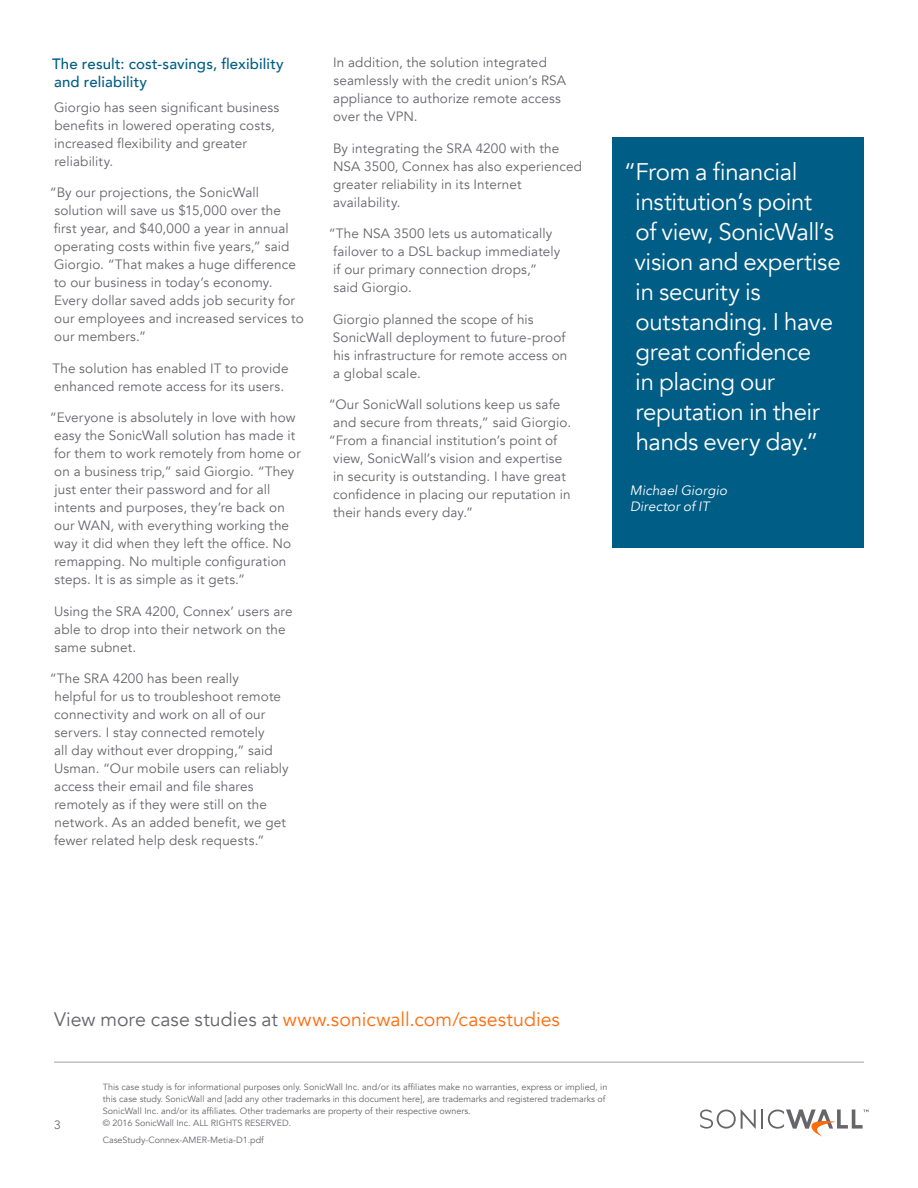
<style>
.page{position:relative;width:918px;height:1188px;background:#fff}
.page>*{position:absolute;margin:0;border:0;box-sizing:border-box;transform-origin:0 0}
.t1{font:24px/30px "Avenir";letter-spacing:-.015em;color:#fff}
.t2{font:19.5px "Avenir";letter-spacing:.005em;color:#ff6c0c}
.t3{font:500 15px "Avenir";letter-spacing:.01em;color:#005d85}
.t4{font:13.5px/18px "Avenir";letter-spacing:.01em;color:#65656a}
.t5{font:italic 13.5px/16.2px "Avenir";letter-spacing:.01em;color:#fff}
.t6{font:12px "Avenir";color:#65656a}
.t7{font:9px/12px "Avenir";color:#65656a}
.s1{color:#65656a}
</style>
<div class="page">
<hr style="left:54px;top:1062px;width:810px;height:1px;background:#a3a3a5">
<hr style="left:761px;top:1109px;width:2px;height:20px;background:#65656a">
<svg style="left:700px;top:1110px;width:56px;height:19px"></svg>
<svg style="left:768px;top:1109px;width:100px;height:28px"></svg>
<div style="left:612px;top:138px;width:252px;height:410px;background:#005d85"></div>
<p class="t3" style="left:52px;top:51px;width:233px">The result: cost-savings, flexibility</p>
<p class="t3" style="left:54px;top:69px;width:95px">and reliability</p>
<p class="t4" style="left:54px;top:98px;width:227px">Giorgio has seen significant business benefits in lowered operating costs, increased flexibility and greater</p>
<p class="t4" style="left:54px;top:152px;width:61px">reliability.</p>
<p class="t4" style="left:54px;top:184px;width:228px;text-indent:-5px">“By our projections, the SonicWall solution will save us $15,000 over the</p>
<p class="t4" style="left:54px;top:220px;width:237px">first year, and $40,000 a year in annual operating costs within five years,” said</p>
<p class="t4" style="left:54px;top:256px;width:251px">Giorgio. “That makes a huge difference to our business in today’s economy.<br>Every dollar saved adds job security for our employees and increased services to our members.”</p>
<p class="t4" style="left:52px;top:359px;width:238px">The solution has enabled IT to provide enhanced remote access for its users.</p>
<p class="t4" style="left:54px;top:409px;width:248px;text-indent:-4px">“Everyone is absolutely in love with how easy the SonicWall solution has made it for them to work remotely from home or on a business trip,” said Giorgio. “They just enter their password and for all intents and purposes, they’re back on our WAN, with everything working the</p>
<p class="t4" style="left:54px;top:535px;width:239px">way it did when they left the office. No remapping. No multiple configuration</p>
<p class="t4" style="left:54px;top:571px;width:192px">steps. It is as simple as it gets.”</p>
<p class="t4" style="left:54px;top:602px;width:240px">Using the SRA 4200, Connex’ users are able to drop into their network on the same subnet.</p>
<p class="t4" style="left:54px;top:670px;width:236px;text-indent:-4px">“The SRA 4200 has been really<br>helpful for us to troubleshoot remote connectivity and work on all of our servers. I stay connected remotely<br>all day without ever dropping,” said Usman. “Our mobile users can reliably</p>
<p class="t4" style="left:54px;top:778px;width:201px">access their email and file shares</p>
<p class="t4" style="left:54px;top:796px;width:214px">remotely as if they were still on the</p>
<p class="t4" style="left:54px;top:814px;width:233px">network. As an added benefit, we get</p>
<p class="t4" style="left:54px;top:832px;width:212px">fewer related help desk requests.”</p>
<p class="t4" style="left:333px;top:54px;width:215px">In addition, the solution integrated</p>
<p class="t4" style="left:333px;top:72px;width:234px">seamlessly with the credit union’s RSA</p>
<p class="t4" style="left:333px;top:90px;width:229px">appliance to authorize remote access</p>
<p class="t4" style="left:333px;top:108px;width:86px">over the VPN.</p>
<p class="t4" style="left:333px;top:139px;width:251px">By integrating the SRA 4200 with the<br>NSA 3500, Connex has also experienced greater reliability in its Internet availability.</p>
<p class="t4" style="left:329px;top:225px;width:225px">“The NSA 3500 lets us automatically</p>
<p class="t4" style="left:333px;top:243px;width:229px">failover to a DSL backup immediately</p>
<p class="t4" style="left:333px;top:261px;width:205px">if our primary connection drops,”</p>
<p class="t4" style="left:333px;top:279px;width:80px">said Giorgio.</p>
<p class="t4" style="left:333px;top:310px;width:202px">Giorgio planned the scope of his</p>
<p class="t4" style="left:333px;top:328px;width:234px">SonicWall deployment to future-proof</p>
<p class="t4" style="left:333px;top:346px;width:236px">his infrastructure for remote access on</p>
<p class="t4" style="left:333px;top:364px;width:89px">a global scale.</p>
<p class="t4" style="left:333px;top:396px;width:239px;text-indent:-4px">“Our SonicWall solutions keep us safe and secure from threats,” said Giorgio.</p>
<p class="t4" style="left:329px;top:432px;width:230px">“From a financial institution’s point of</p>
<p class="t4" style="left:333px;top:450px;width:231px">view, SonicWall’s vision and expertise</p>
<p class="t4" style="left:333px;top:468px;width:234px">in security is outstanding. I have great</p>
<p class="t4" style="left:333px;top:486px;width:239px">confidence in placing our reputation in</p>
<p class="t4" style="left:333px;top:504px;width:142px">their hands every day.”</p>
<p class="t1" style="left:624px;top:157px;width:175px">“From a financial</p>
<p class="t1" style="left:634px;top:187px;width:208px">institution’s point<br>of view, SonicWall’s vision and expertise in security is outstanding. I have</p>
<p class="t1" style="left:636px;top:337px;width:177px">great confidence</p>
<h2 class="t1" style="left:635px;top:367px;width:186px">in placing our reputation in their hands every day.”</h2>
<p class="t5" style="left:630px;top:482px;width:99px">Michael Giorgio<br>Director of IT</p>
<h2 class="t2" style="left:54px;top:1008px;width:507px"><span class="s1">View more case studies at</span> www.sonicwall.com/casestudies</h2>
<p class="t6" style="left:54px;top:1117px;width:8px">3</p>
<p class="t7" style="left:103px;top:1081px;width:506px">This case study is for informational purposes only. SonicWall Inc. and/or its affiliates make no warranties, express or implied, in</p>
<p class="t7" style="left:103px;top:1093px;width:504px">this case study. SonicWall and [add any other trademarks in this document here], are trademarks and registered trademarks of</p>
<p class="t7" style="left:103px;top:1105px;width:369px">SonicWall Inc. and/or its affiliates. Other trademarks are property of their respective owners. © 2016 SonicWall Inc. ALL RIGHTS RESERVED.</p>
<p class="t7" style="left:103px;top:1134px;width:163px">CaseStudy-Connex-AMER-Metia-D1.pdf</p>
</div>
